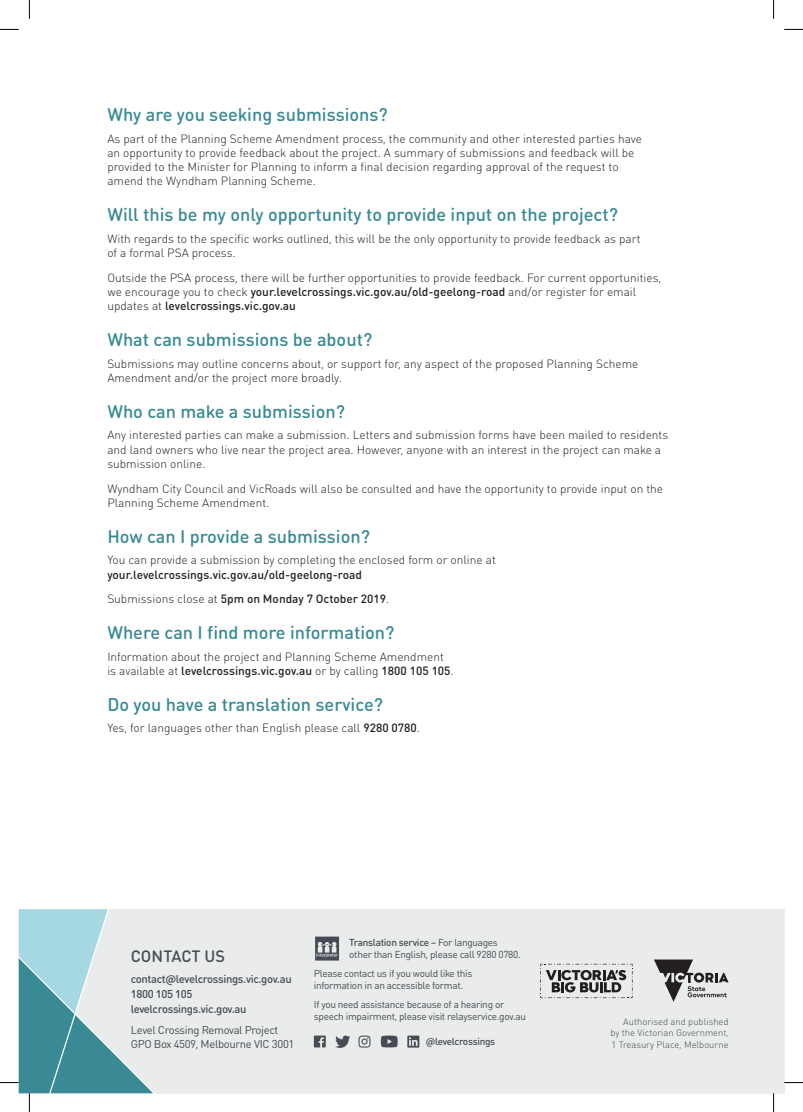
<style>
.page{position:relative;width:803px;height:1112px;background:#fff}
.page>*{position:absolute;margin:0;border:0;box-sizing:border-box;transform-origin:0 0}
.t1{font:500 18.12px "DIN Round OT";color:#398a94}
.t2{font:500 16.25px "DIN Round OT";color:#464b54}
.t3{font:300 11.88px/14.2px "DIN Round OT";color:#231f20}
.t4{font:500 11.88px/24.9px "DIN Round OT";color:#231f20}
.t5{font:500 11.25px/15.2px "DIN Round OT";letter-spacing:-.03em;color:#464b54}
.t6{font:11.25px/13.5px "DIN Round OT";letter-spacing:-.03em;color:#464b54}
.t7{font:10px/12px "DIN Round OT";letter-spacing:-.03em;color:#464b54}
.t8{font:500 10px "DIN Round OT";letter-spacing:-.03em;color:#464b54}
.t9{font:300 9.38px/11.2px "DIN Round OT";color:#464b54;text-align:justify}
.s1{font-weight:500}
.s2{font-weight:300}
</style>
<div class="page">
<div style="left:19px;top:908px;width:765px;height:184px;background:#eaeceb"></div>
<svg style="left:315px;top:936px;width:24px;height:24px"></svg>
<svg style="left:335px;top:1035px;width:15px;height:12px"></svg>
<svg style="left:314px;top:1035px;width:12px;height:12px"></svg>
<svg style="left:358px;top:1035px;width:12px;height:12px"></svg>
<svg style="left:381px;top:1035px;width:17px;height:12px"></svg>
<svg style="left:407px;top:1035px;width:12px;height:12px"></svg>
<svg style="left:540px;top:963px;width:93px;height:35px"></svg>
<svg style="left:654px;top:959px;width:74px;height:42px"></svg>
<svg style="left:0;top:29px;width:19px;height:1px"></svg>
<svg style="left:784px;top:29px;width:19px;height:1px"></svg>
<svg style="left:784px;top:1081px;width:19px;height:2px"></svg>
<svg style="left:29px;top:0;width:1px;height:19px"></svg>
<svg style="left:0;top:908px;width:178px;height:203px"></svg>
<svg style="left:773px;top:0;width:1px;height:19px"></svg>
<svg style="left:773px;top:1092px;width:1px;height:19px"></svg>
<h1 class="t1" style="left:107px;top:103px;width:282px">Why are you seeking submissions?</h1>
<p class="t3" style="left:107px;top:131px;width:536px">As part of the Planning Scheme Amendment process, the community and other interested parties have an opportunity to provide feedback about the project. A summary of submissions and feedback will be provided to the Minister for Planning to inform a final decision regarding approval of the request to amend the Wyndham Planning Scheme.</p>
<h1 class="t1" style="left:107px;top:203px;width:512px">Will this be my only opportunity to provide input on the project?</h1>
<p class="t3" style="left:107px;top:231px;width:535px">With regards to the specific works outlined, this will be the only opportunity to provide feedback as part of a formal PSA process.</p>
<p class="t3" style="left:107px;top:270px;width:555px">Outside the PSA process, there will be further opportunities to provide feedback. For current opportunities, we encourage you to check <span class="s1">your.levelcrossings.vic.gov.au/old-geelong-road</span> and/or register for email updates at <span class="s1">levelcrossings.vic.gov.au</span></p>
<h1 class="t1" style="left:107px;top:328px;width:266px">What can submissions be about?</h1>
<p class="t3" style="left:107px;top:356px;width:532px">Submissions may outline concerns about, or support for, any aspect of the proposed Planning Scheme<br>Amendment and/or the project more broadly.</p>
<h1 class="t1" style="left:107px;top:399px;width:239px">Who can make a submission?</h1>
<p class="t3" style="left:107px;top:427px;width:562px">Any interested parties can make a submission. Letters and submission forms have been mailed to residents and land owners who live near the project area. However, anyone with an interest in the project can make a submission online.</p>
<p class="t3" style="left:107px;top:481px;width:557px">Wyndham City Council and VicRoads will also be consulted and have the opportunity to provide input on the<br>Planning Scheme Amendment.</p>
<h1 class="t1" style="left:107px;top:524px;width:264px">How can I provide a submission?</h1>
<p class="t3" style="left:107px;top:552px;width:390px">You can provide a submission by completing the enclosed form or online at</p>
<p class="t4" style="left:107px;top:561px;width:283px">your.levelcrossings.vic.gov.au/old-geelong-road<br><span class="s2">Submissions close at</span> 5pm on Monday 7 October 2019<span class="s2">.</span></p>
<h1 class="t1" style="left:107px;top:621px;width:289px">Where can I find more information?</h1>
<p class="t3" style="left:107px;top:649px;width:348px">Information about the project and Planning Scheme Amendment is available at <span class="s1">levelcrossings.vic.gov.au</span> or by calling <span class="s1">1800 105 105</span>.</p>
<h1 class="t1" style="left:107px;top:692px;width:277px">Do you have a translation service?</h1>
<p class="t3" style="left:107px;top:720px;width:314px">Yes, for languages other than English please call <span class="s1">9280 0780</span>.</p>
<h2 class="t2" style="left:131px;top:945px;width:96px">CONTACT US</h2>
<p class="t5" style="left:131px;top:970px;width:162px">contact@levelcrossings.vic.gov.au<br>1800 105 105 levelcrossings.vic.gov.au</p>
<p class="t6" style="left:131px;top:1022px;width:165px">Level Crossing Removal Project<br>GPO Box 4509, Melbourne VIC 3001</p>
<p class="t7" style="left:349px;top:936px;width:173px"><span class="s1">Translation service –</span> For languages other than English, please call 9280 0780.</p>
<p class="t7" style="left:314px;top:967px;width:160px">Please contact us if you would like this information in an accessible format.</p>
<p class="t7" style="left:314px;top:998px;width:214px">If you need assistance because of a hearing or speech impairment, please visit relayservice.gov.au</p>
<p class="t8" style="left:426px;top:1035px;width:71px">@levelcrossings</p>
<p class="t9" style="left:610px;top:1015px;width:120px;text-indent:13px">Authorised and published by the Victorian Government, 1 Treasury Place, Melbourne</p>
</div>
